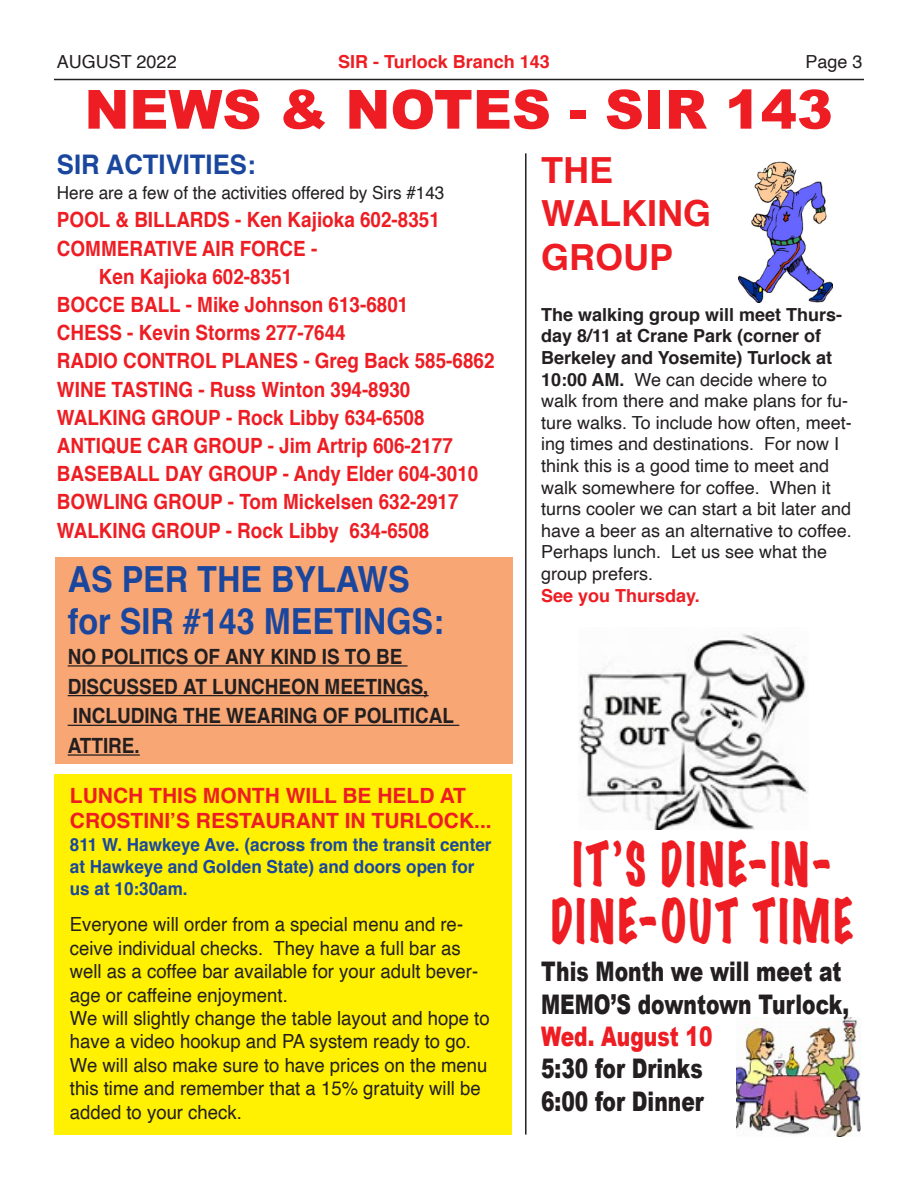
<style>
.page{position:relative;width:918px;height:1188px;background:#fff}
.page>*{position:absolute;margin:0;border:0;box-sizing:border-box;transform-origin:0 0}
.t1{font:expanded 54px/57.3px "Marker Felt";letter-spacing:.08em;color:#ee1d23;text-align:center;scale:.75 1}
.t2{font:900 54px "Arial";color:#ee1d23}
.t3{font:700 36px/41.7px "Helvetica";color:#1a479d;scale:.9 1}
.t4{font:700 36px/43.2px "Helvetica";color:#ee1d23}
.t5{font:900 27px/32.4px "Arial";color:#231f20;scale:.75 1}
.t6{font:700 27px "Helvetica";color:#1a479d;scale:.95 1}
.t7{font:900 27px "Arial";color:#ee1d23;scale:.75 1}
.t8{font:700 21px "Helvetica";color:#ee1d23;scale:.9 1}
.t9{font:700 21px/29.7px "Helvetica";color:#231f20;scale:.9 1}
.t10{font:700 21px/25.2px "Helvetica";color:#ee1d23}
.t11{font:19.5px/23.4px "Helvetica";color:#231f20;scale:.95 1}
.t12{font:18px/21.6px "Helvetica";color:#231f20}
.t13{font:700 18px/21.6px "Helvetica";color:#1a479d;scale:.95 1}
.t14{font:18px "Helvetica";color:#231f20;scale:.95 1}
.t15{font:700 18px "Helvetica";color:#ee1d23}
.s1{font-weight:700}
</style>
<div class="page">
<hr style="left:54px;top:79px;width:810px;height:1px;background:#231f20">
<div style="left:54px;top:774px;width:458px;height:361px;background:#fff101"></div>
<div style="left:55px;top:557px;width:458px;height:207px;background:#f8a674"></div>
<hr style="left:68px;top:665px;width:340px;height:2px;background:#231f20">
<hr style="left:68px;top:695px;width:361px;height:1px;background:#231f20">
<hr style="left:68px;top:725px;width:391px;height:1px;background:#231f20">
<hr style="left:68px;top:754px;width:72px;height:2px;background:#231f20">
<hr style="left:525px;top:153px;width:2px;height:982px;background:#231f20">
<img style="left:739px;top:161px;width:93px;height:142px">
<img style="left:579px;top:634px;width:229px;height:195px">
<img style="left:736px;top:1018px;width:124px;height:118px">
<p class="t12" style="left:57px;top:52px;width:121px">AUGUST 2022</p>
<p class="t15" style="left:338px;top:54px;width:213px">SIR - Turlock Branch 143</p>
<p class="t12" style="left:805px;top:52px;width:59px">Page 3</p>
<h1 class="t2" style="left:84px;top:69px;width:750px">NEWS &amp; NOTES - SIR 143</h1>
<h3 class="t6" style="left:57px;top:153px;width:211px">SIR ACTIVITIES:</h3>
<p class="t14" style="left:57px;top:185px;width:409px">Here are a few of the activities offered by Sirs #143</p>
<p class="t8" style="left:57px;top:211px;width:427px">POOL &amp; BILLARDS - Ken Kajioka 602-8351</p>
<p class="t8" style="left:57px;top:239px;width:291px">COMMERATIVE AIR FORCE -</p>
<p class="t8" style="left:99px;top:268px;width:216px">Ken Kajioka 602-8351</p>
<p class="t8" style="left:57px;top:296px;width:392px">BOCCE BALL - Mike Johnson 613-6801</p>
<p class="t8" style="left:57px;top:324px;width:322px">CHESS - Kevin Storms 277-7644</p>
<p class="t8" style="left:57px;top:352px;width:488px">RADIO CONTROL PLANES - Greg Back 585-6862</p>
<p class="t8" style="left:57px;top:380px;width:394px">WINE TASTING - Russ Winton 394-8930</p>
<p class="t8" style="left:57px;top:409px;width:410px">WALKING GROUP - Rock Libby 634-6508</p>
<p class="t8" style="left:57px;top:437px;width:441px">ANTIQUE CAR GROUP - Jim Artrip 606-2177</p>
<p class="t8" style="left:57px;top:465px;width:470px">BASEBALL DAY GROUP - Andy Elder 604-3010</p>
<p class="t8" style="left:57px;top:493px;width:448px">BOWLING GROUP - Tom Mickelsen 632-2917</p>
<p class="t8" style="left:57px;top:521px;width:415px">WALKING GROUP - Rock Libby 634-6508</p>
<h2 class="t4" style="left:541px;top:152px;width:172px">THE<br>WALKING<br>GROUP</h2>
<p class="t12" style="left:541px;top:305px;width:312px"><span class="s1">The walking group will meet Thurs&shy;day 8/11 at Crane Park (corner of Berkeley and Yosemite) Turlock at 10:00 AM.</span> We can decide where to walk from there and make plans for fu&shy;ture walks. To include how often, meet&shy;ing times and destinations. For now I think this is a good time to meet and walk somewhere for coffee. When it turns cooler we can start a bit later and have a beer as an alternative to coffee.<br>Perhaps lunch. Let us see what the group prefers.</p>
<p class="t15" style="left:541px;top:588px;width:160px">See you Thursday.</p>
<h2 class="t3" style="left:68px;top:562px;width:420px">AS PER THE BYLAWS for SIR #143 MEETINGS:</h2>
<p class="t9" style="left:68px;top:643px;width:431px">NO POLITICS OF ANY KIND IS TO BE<br>DISCUSSED AT LUNCHEON MEETINGS,<br>INCLUDING THE WEARING OF POLITICAL<br>ATTIRE.</p>
<p class="t10" style="left:70px;top:785px;width:423px">LUNCH THIS MONTH WILL BE HELD AT<br>CROSTINI’S RESTAURANT IN TURLOCK...</p>
<p class="t13" style="left:70px;top:836px;width:445px">811 W. Hawkeye Ave. (across from the transit center at Hawkeye and Golden State) and doors open for us at 10:30am.</p>
<p class="t11" style="left:70px;top:914px;width:443px">Everyone will order from a special menu and re&shy;ceive individual checks. They have a full bar as well as a coffee bar available for your adult bever&shy;age or caffeine enjoyment.<br>We will slightly change the table layout and hope to have a video hookup and PA system ready to go.<br>We will also make sure to have prices on the menu this time and remember that a 15% gratuity will be added to your check.</p>
<h1 class="t1" style="left:551px;top:838px;width:405px">IT’S DINE-IN-<br>DINE-OUT TIME</h1>
<h3 class="t5" style="left:541px;top:954px;width:412px">This Month we will meet at<br>MEMO’S downtown Turlock,</h3>
<h3 class="t7" style="left:541px;top:1016px;width:230px">Wed. August 10</h3>
<h3 class="t5" style="left:541px;top:1051px;width:219px">5:30 for Drinks<br>6:00 for Dinner</h3>
</div>
